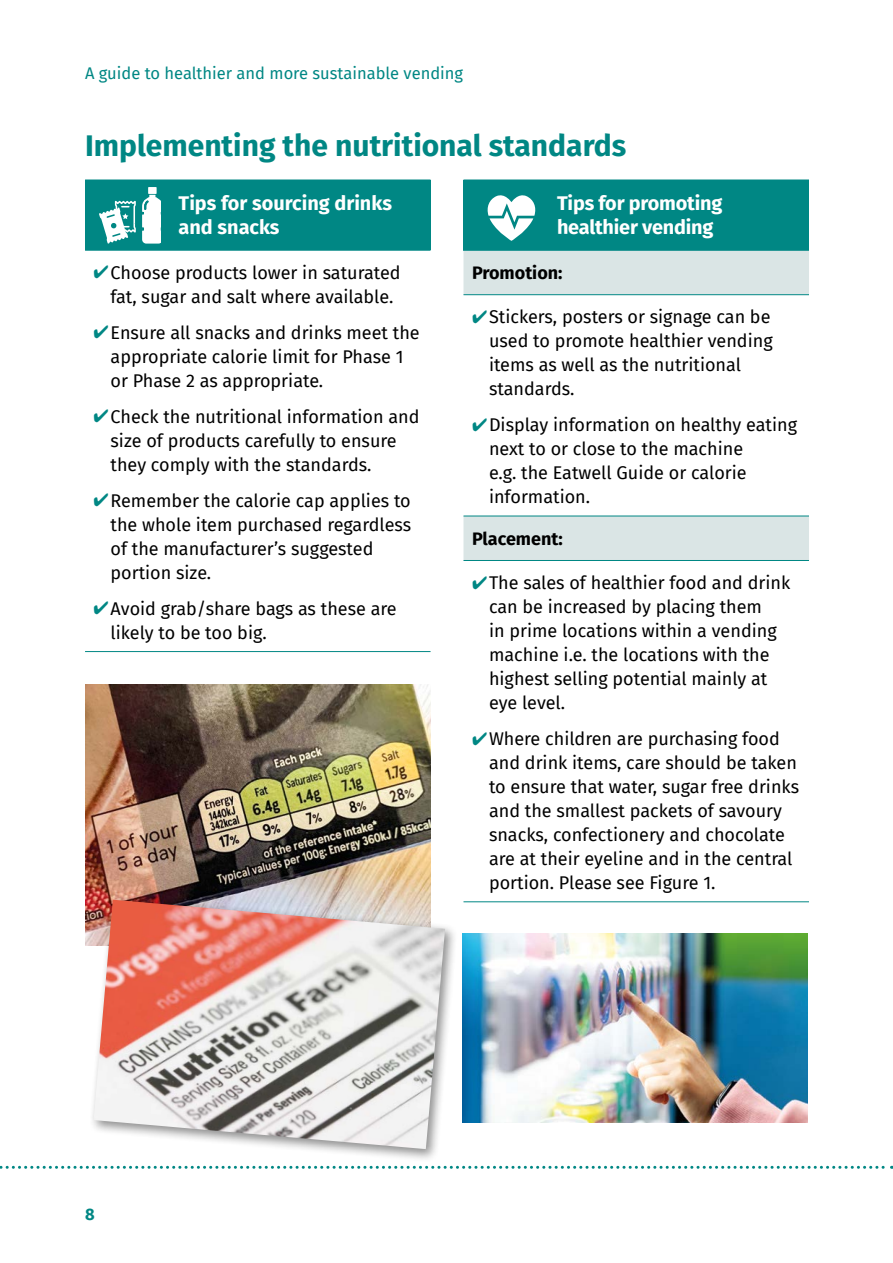
<style>
.page{position:relative;width:893px;height:1263px;background:#fff}
.page>*{position:absolute;margin:0;border:0;box-sizing:border-box;transform-origin:0 0}
.t1{font:700 30px "Fira Sans";color:#008784}
._04_-_B_head{font:700 19.8px/24px "Fira Sans";letter-spacing:-.01em;color:#fff}
._01-_Main_text{font:700 19.8px/24px "Fira Sans";color:#fff}
.t2{font:18px/24px "Fira Sans";color:#000}
._01-_Main_text-2{font:700 18px "Fira Sans";color:#000}
.t3{font:16.5px "Fira Sans";color:#008784}
.t4{font:700 16.5px "Fira Sans";color:#008784}
.s1{color:#008784}
</style>
<div class="page">
<svg style="left:0;top:1166px;width:892px;height:3px"></svg>
<div style="left:85px;top:180px;width:346px;height:70px;background:#008784"></div>
<hr style="left:85px;top:250px;width:346px;height:1px;background:#008784">
<hr style="left:85px;top:651px;width:346px;height:1px;background:#008784">
<div style="left:463px;top:180px;width:346px;height:70px;background:#008784"></div>
<div style="left:463px;top:251px;width:346px;height:43px;background:#dae5e5"></div>
<svg style="left:463px;top:295px;width:346px;height:265px"></svg>
<hr style="left:463px;top:901px;width:346px;height:1px;background:#008784">
<hr style="left:463px;top:250px;width:346px;height:1px;background:#008784">
<hr style="left:463px;top:294px;width:346px;height:1px;background:#008784">
<hr style="left:463px;top:516px;width:346px;height:1px;background:#008784">
<hr style="left:463px;top:560px;width:346px;height:1px;background:#008784">
<img style="left:85px;top:685px;width:346px;height:260px">
<div style="left:148px;top:187px;width:9px;height:7px;background:#fff"></div>
<svg style="left:142px;top:195px;width:19px;height:49px"></svg>
<svg style="left:99px;top:201px;width:37px;height:43px"></svg>
<svg style="left:487px;top:195px;width:49px;height:46px"></svg>
<div style="left:89px;top:895px;width:369px;height:267px;background:#000;opacity:.45"></div>
<img style="left:94px;top:900px;width:351px;height:249px">
<img style="left:462px;top:933px;width:346px;height:190px">
<p class="t3" style="left:85px;top:61px;width:380px">A guide to healthier and more sustainable vending</p>
<h2 class="t1" style="left:85px;top:120px;width:543px">Implementing the nutritional standards</h2>
<p class="_01-_Main_text" style="left:179px;top:190px;width:215px">Tips for sourcing drinks and snacks</p>
<p class="t2" style="left:94px;top:260px;width:309px;text-align:center"><span class="s1">✔</span>Choose products lower in saturated fat, sugar and salt where available.</p>
<p class="t2" style="left:111px;top:320px;width:311px;text-indent:-17px"><span class="s1">✔</span>Ensure all snacks and drinks meet the appropriate calorie limit for Phase 1 or Phase 2 as appropriate.</p>
<p class="t2" style="left:111px;top:404px;width:310px;text-indent:-17px"><span class="s1">✔</span>Check the nutritional information and size of products carefully to ensure they comply with the standards.</p>
<p class="t2" style="left:111px;top:488px;width:302px;text-indent:-17px"><span class="s1">✔</span>Remember the calorie cap applies to the whole item purchased regardless of the manufacturer’s suggested portion size.</p>
<p class="t2" style="left:111px;top:596px;width:288px;text-indent:-17px"><span class="s1">✔</span>Avoid grab/share bags as these are likely to be too big.</p>
<h3 class="_04_-_B_head" style="left:557px;top:190px;width:167px">Tips for promoting healthier vending</h3>
<p class="_01-_Main_text-2" style="left:472px;top:257px;width:92px">Promotion:</p>
<p class="t2" style="left:489px;top:304px;width:285px;text-indent:-17px"><span class="s1">✔</span>Stickers, posters or signage can be used to promote healthier vending items as well as the nutritional standards.</p>
<p class="t2" style="left:489px;top:412px;width:309px;text-indent:-17px"><span class="s1">✔</span>Display information on healthy eating next to or close to the machine<br>e.g. the Eatwell Guide or calorie information.</p>
<p class="_01-_Main_text-2" style="left:472px;top:523px;width:92px">Placement:</p>
<p class="t2" style="left:489px;top:570px;width:303px;text-indent:-17px"><span class="s1">✔</span>The sales of healthier food and drink can be increased by placing them<br>in prime locations within a vending machine i.e. the locations with the highest selling potential mainly at eye level.</p>
<p class="t2" style="left:489px;top:726px;width:312px;text-indent:-17px"><span class="s1">✔</span>Where children are purchasing food and drink items, care should be taken to ensure that water, sugar free drinks and the smallest packets of savoury snacks, confectionery and chocolate are at their eyeline and in the central portion. Please see Figure 1.</p>
<p class="t4" style="left:85px;top:1201px;width:11px">8</p>
</div>
